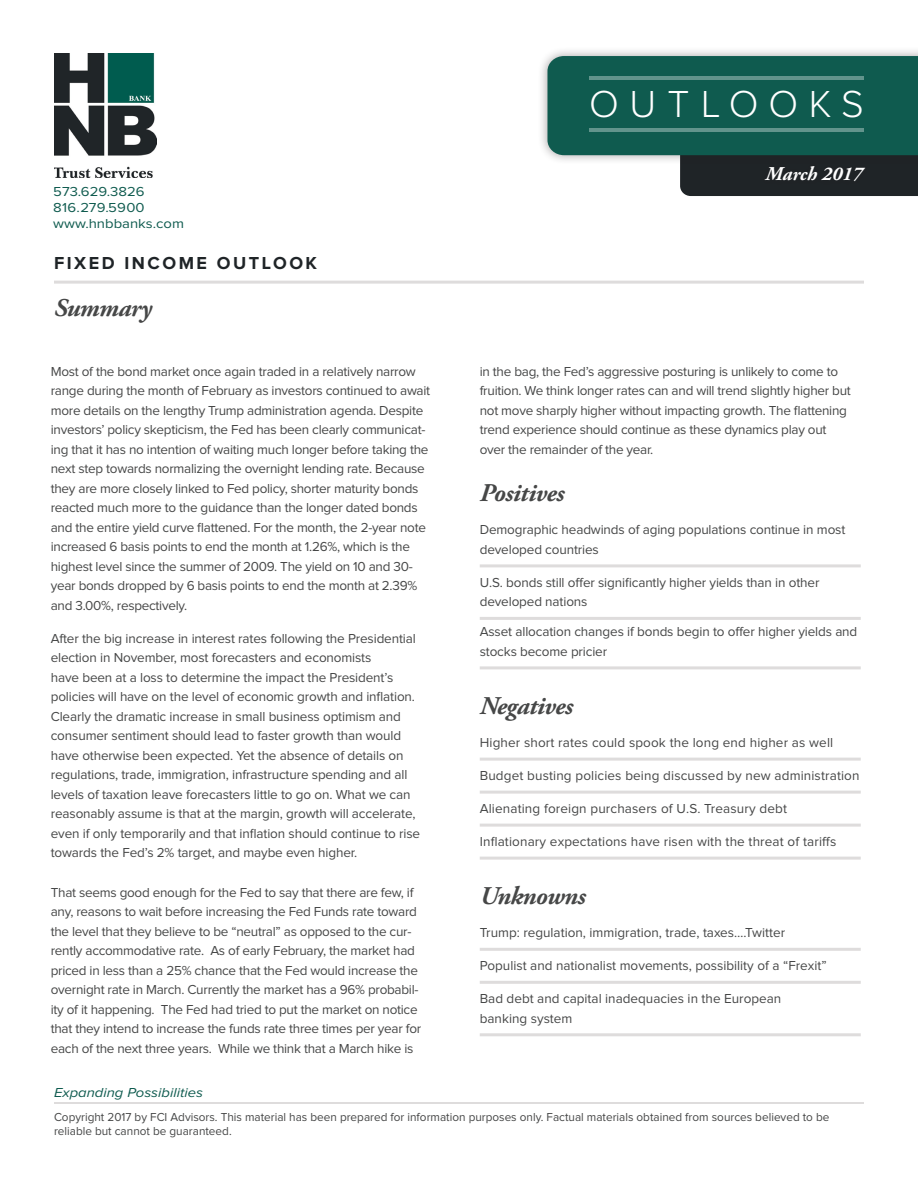
<style>
.page{position:relative;width:918px;height:1188px;background:#fff}
.page>*{position:absolute;margin:0;border:0;box-sizing:border-box;transform-origin:0 0}
.t1{font:300 39px "Proxima Nova";letter-spacing:.27em;color:#fff}
.bullets-square{font:italic 700 25.5px "Adobe Garamond Pro";letter-spacing:-.02em;color:#464747}
.palatino-main{font:italic 700 25.5px "Adobe Garamond Pro";letter-spacing:-.02em;color:#464747}
.t2{font:italic 700 19.5px "Adobe Garamond Pro";color:#fff}
.t3{font:700 18px "Proxima Nova";letter-spacing:.14em;color:#1f2427}
.palatino-main-2{font:13.5px/19.5px "Proxima Nova";letter-spacing:-.02em;color:#464747}
.bullets-square-2{font:13.5px/19.5px "Proxima Nova";color:#464747}
.t4{font:13.5px/16.2px "Proxima Nova";color:#0f5b4f;scale:1.1 1}
.t5{font:italic 13.5px "Proxima Nova";color:#0f5b4f;scale:1.1 1}
.t6{font:12px/14.4px "Proxima Nova";color:#464747}
</style>
<div class="page">
<div style="left:538px;top:46px;width:380px;height:119px;background:#231f20;opacity:.38"></div>
<svg style="left:547px;top:56px;width:371px;height:140px;background:#2d655d"></svg>
<hr style="left:589px;top:76px;width:275px;height:4px;background:#62948c">
<hr style="left:589px;top:128px;width:275px;height:4px;background:#62948c">
<div style="left:760px;top:162px;width:109px;height:25px;background:#231f20"></div>
<hr style="left:480px;top:564px;width:381px;height:3px;background:#dedcdc">
<hr style="left:480px;top:617px;width:381px;height:3px;background:#dedcdc">
<hr style="left:480px;top:666px;width:381px;height:3px;background:#dedcdc">
<hr style="left:480px;top:758px;width:381px;height:3px;background:#dedcdc">
<hr style="left:480px;top:791px;width:381px;height:3px;background:#dedcdc">
<hr style="left:480px;top:824px;width:381px;height:3px;background:#dedcdc">
<hr style="left:480px;top:857px;width:381px;height:3px;background:#dedcdc">
<hr style="left:480px;top:948px;width:381px;height:3px;background:#dedcdc">
<hr style="left:480px;top:981px;width:381px;height:3px;background:#dedcdc">
<hr style="left:480px;top:1033px;width:381px;height:3px;background:#dedcdc">
<hr style="left:54px;top:281px;width:810px;height:3px;background:#dedcdc">
<hr style="left:54px;top:1102px;width:810px;height:2px;background:#dedcdc">
<img style="left:54px;top:53px;width:103px;height:124px">
<h1 class="t1" style="left:589px;top:86px;width:276px">OUTLOOKS</h1>
<p class="t4" style="left:53px;top:184px;width:120px">573.629.3826<br>816.279.5900 www.hnbbanks.com</p>
<p class="t3" style="left:54px;top:254px;width:265px">FIXED INCOME OUTLOOK</p>
<p class="bullets-square" style="left:54px;top:293px;width:99px">Summary</p>
<p class="palatino-main-2" style="left:51px;top:362px;width:381px">Most of the bond market once again traded in a relatively narrow range during the month of February as investors continued to await more details on the lengthy Trump administration agenda. Despite investors’ policy skepticism, the Fed has been clearly communicat&shy;ing that it has no intention of waiting much longer before taking the next step towards normalizing the overnight lending rate. Because they are more closely linked to Fed policy, shorter maturity bonds reacted much more to the guidance than the longer dated bonds and the entire yield curve flattened. For the month, the 2-year note increased 6 basis points to end the month at 1.26%, which is the highest level since the summer of 2009. The yield on 10 and 30- year bonds dropped by 6 basis points to end the month at 2.39% and 3.00%, respectively.</p>
<p class="palatino-main-2" style="left:51px;top:629px;width:371px">After the big increase in interest rates following the Presidential election in November, most forecasters and economists<br>have been at a loss to determine the impact the President’s policies will have on the level of economic growth and inflation.<br>Clearly the dramatic increase in small business optimism and consumer sentiment should lead to faster growth than would have otherwise been expected. Yet the absence of details on regulations, trade, immigration, infrastructure spending and all levels of taxation leave forecasters little to go on. What we can reasonably assume is that at the margin, growth will accelerate, even if only temporarily and that inflation should continue to rise towards the Fed’s 2% target, and maybe even higher.</p>
<p class="palatino-main-2" style="left:51px;top:883px;width:372px">That seems good enough for the Fed to say that there are few, if any, reasons to wait before increasing the Fed Funds rate toward the level that they believe to be “neutral” as opposed to the cur&shy;rently accommodative rate. As of early February, the market had priced in less than a 25% chance that the Fed would increase the overnight rate in March. Currently the market has a 96% probabil&shy;ity of it happening. The Fed had tried to put the market on notice that they intend to increase the funds rate three times per year for each of the next three years. While we think that a March hike is</p>
<p class="t5" style="left:54px;top:1086px;width:137px">Expanding Possibilities</p>
<h3 class="t2" style="left:765px;top:162px;width:99px">March 2017</h3>
<p class="palatino-main-2" style="left:480px;top:362px;width:373px">in the bag, the Fed’s aggressive posturing is unlikely to come to fruition. We think longer rates can and will trend slightly higher but not move sharply higher without impacting growth. The flattening trend experience should continue as these dynamics play out over the remainder of the year.</p>
<p class="palatino-main" style="left:480px;top:479px;width:86px">Positives</p>
<p class="bullets-square-2" style="left:480px;top:521px;width:367px">Demographic headwinds of aging populations continue in most developed countries</p>
<p class="bullets-square-2" style="left:480px;top:573px;width:341px">U.S. bonds still offer significantly higher yields than in other developed nations</p>
<p class="bullets-square-2" style="left:480px;top:623px;width:379px">Asset allocation changes if bonds begin to offer higher yields and stocks become pricier</p>
<p class="bullets-square" style="left:480px;top:691px;width:95px">Negatives</p>
<p class="bullets-square-2" style="left:480px;top:733px;width:355px">Higher short rates could spook the long end higher as well</p>
<p class="bullets-square-2" style="left:480px;top:766px;width:381px">Budget busting policies being discussed by new administration</p>
<p class="bullets-square-2" style="left:480px;top:799px;width:309px">Alienating foreign purchasers of U.S. Treasury debt</p>
<p class="bullets-square-2" style="left:480px;top:832px;width:358px">Inflationary expectations have risen with the threat of tariffs</p>
<p class="bullets-square" style="left:480px;top:882px;width:107px">Unknowns</p>
<p class="bullets-square-2" style="left:480px;top:924px;width:307px">Trump: regulation, immigration, trade, taxes….Twitter</p>
<p class="bullets-square-2" style="left:480px;top:957px;width:348px">Populist and nationalist movements, possibility of a “Frexit”</p>
<p class="bullets-square-2" style="left:480px;top:990px;width:303px">Bad debt and capital inadequacies in the European banking system</p>
<p class="t6" style="left:54px;top:1110px;width:777px">Copyright 2017 by FCI Advisors. This material has been prepared for information purposes only. Factual materials obtained from sources believed to be reliable but cannot be guaranteed.</p>
</div>
